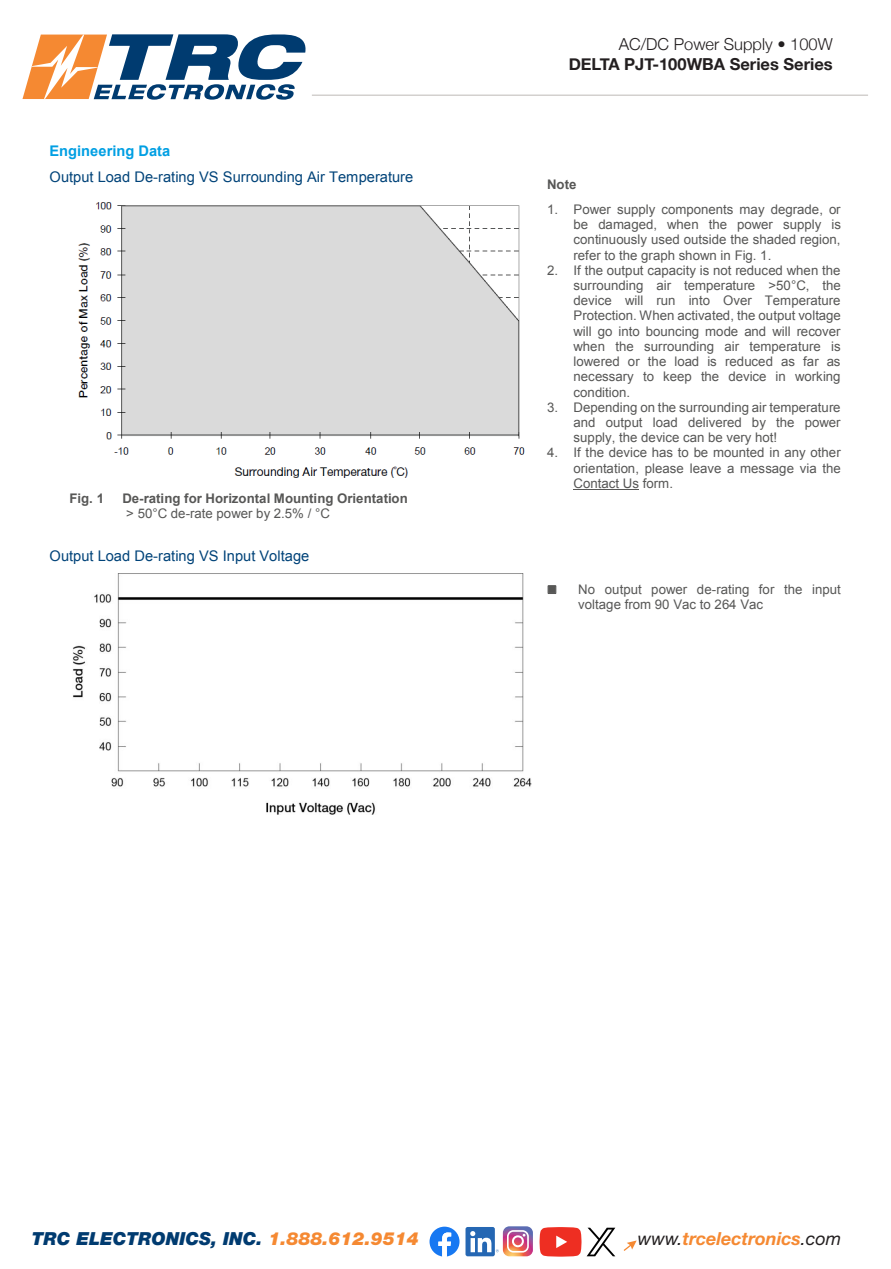
<style>
.page{position:relative;width:891px;height:1269px;background:#fff}
.page>*{position:absolute;margin:0;border:0;box-sizing:border-box;transform-origin:0 0}
.t1{font:italic 900 18px "Helvetica Neue LT Std";color:#003b70}
.t2{font:italic 700 18px "Helvetica Neue LT Std";color:#f58932}
.t3{font:700 16.5px "Helvetica Neue";color:#231f20}
.t4{font:300 16.5px "Helvetica Neue";color:#231f20}
.t5{font:14.7px "Arial";color:#004379}
.t6{font:700 14.7px "Arial";color:#009fe3}
.t7{font:13.2px/15.3px "Arial";letter-spacing:.005em;color:#575756;text-align:justify}
.t8{font:700 13.2px "Arial";color:#575756}
.s1{color:#f58932}
.s2{font-weight:400;color:#231f20}
</style>
<div class="page">
<hr style="left:312px;top:94px;width:556px;height:2px;background:#d3d0ce">
<svg style="left:624px;top:1240px;width:13px;height:11px"></svg>
<svg style="left:22px;top:34px;width:284px;height:66px"></svg>
<svg style="left:430px;top:1227px;width:30px;height:30px"></svg>
<div style="left:466px;top:1227px;width:29px;height:29px;background:#2567b3;border-radius:2px"></div>
<svg style="left:470px;top:1226px;width:63px;height:30px"></svg>
<svg style="left:540px;top:1227px;width:75px;height:30px"></svg>
<img style="left:78px;top:202px;width:447px;height:276px">
<img style="left:73px;top:573px;width:458px;height:242px">
<hr style="left:574px;top:489px;width:65px;height:1px;background:#575756">
<p class="t6" style="left:50px;top:141px;width:122px">Engineering Data</p>
<p class="t5" style="left:50px;top:167px;width:365px">Output Load De-rating VS Surrounding Air Temperature</p>
<p class="t8" style="left:69px;top:490px;width:36px">Fig. 1</p>
<p class="t8" style="left:122px;top:490px;width:287px">De-rating for Horizontal Mounting Orientation</p>
<p class="t7" style="left:126px;top:506px;width:205px">&gt; 50°C de-rate power by 2.5% / °C</p>
<p class="t5" style="left:50px;top:547px;width:261px">Output Load De-rating VS Input Voltage</p>
<p class="t4" style="left:619px;top:31px;width:215px">AC/DC Power Supply • 100W</p>
<p class="t3" style="left:569px;top:51px;width:266px">DELTA PJT-100WBA Series Series</p>
<p class="t8" style="left:547px;top:176px;width:31px">Note</p>
<p class="t7" style="left:574px;top:202px;width:269px;text-indent:-26px">1. Power supply components may degrade, or be damaged, when the power supply is continuously used outside the shaded region, refer to the graph shown in Fig. 1.</p>
<p class="t7" style="left:574px;top:263px;width:269px;text-indent:-26px">2. If the output capacity is not reduced when the surrounding air temperature &gt;50°C, the device will run into Over Temperature Protection. When activated, the output voltage will go into bouncing mode and will recover when the surrounding air temperature is lowered or the load is reduced as far as necessary to keep the device in working condition.</p>
<p class="t7" style="left:574px;top:400px;width:269px;text-indent:-26px">3. Depending on the surrounding air temperature and output load delivered by the power supply, the device can be very hot!</p>
<p class="t7" style="left:573px;top:445px;width:269px;text-indent:-26px">4. If the device has to be mounted in any other orientation, please leave a message via the Contact Us form.</p>
<p class="t7" style="left:578px;top:582px;width:264px;text-indent:-31px">■ No output power de-rating for the input voltage from 90 Vac to 264 Vac</p>
<p class="t1" style="left:32px;top:1227px;width:388px">TRC ELECTRONICS, INC. <span class="s1">1.888.612.9514</span></p>
<p class="t2" style="left:638px;top:1227px;width:205px"><span class="s2">www.</span>trcelectronics<span class="s2">.com</span></p>
</div>
